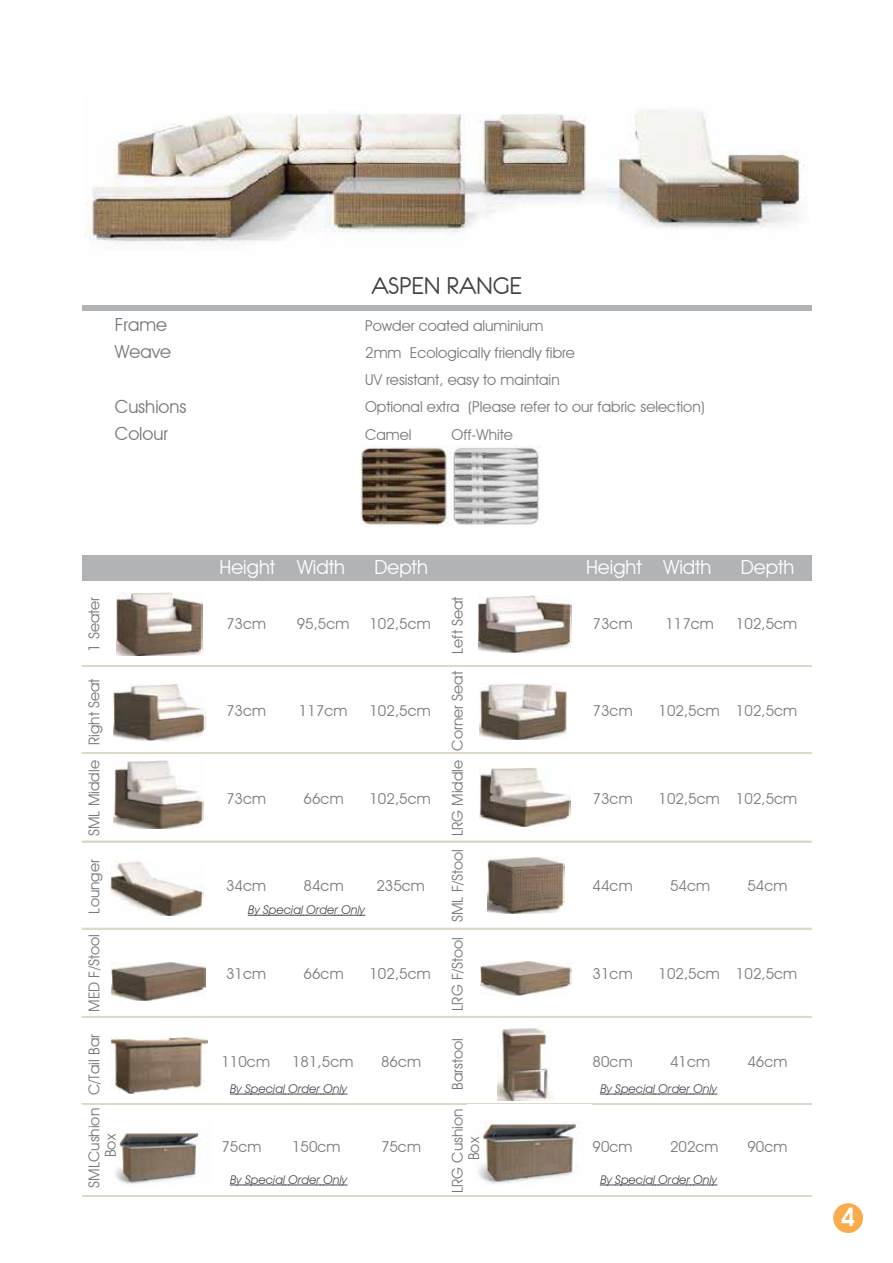
<style>
.page{position:relative;width:893px;height:1263px;background:#fff}
.page>*{position:absolute;margin:0;border:0;box-sizing:border-box;transform-origin:0 0}
.t1{font:27px "Eurofurenceregular";color:#434243}
.t2{font:600 25.65px "Avant Garde IT Cby BT";color:#fff}
.t3{font:19.5px "Avant Garde IT Cby BT";color:#fff}
.t4{font:18px "Avant Garde IT Cby BT";color:#77787b}
.t5{font:15px/16.5px "Avant Garde IT Cby BT";color:#77787b;text-align:center}
.t6{font:italic 12px "Avant Garde IT Cby BT";color:#4d4d4f}
</style>
<div class="page">
<div style="left:82px;top:305px;width:729px;height:6px;background:#b1b4b6"></div>
<div style="left:82px;top:555px;width:729px;height:25px;background:#b1b4b6"></div>
<hr style="left:82px;top:665px;width:729px;height:2px;background:#ddd9c4">
<hr style="left:82px;top:752px;width:729px;height:1px;background:#ddd9c4">
<hr style="left:82px;top:753px;width:729px;height:1px;background:#ddd9c4">
<hr style="left:82px;top:841px;width:729px;height:1px;background:#ddd9c4">
<hr style="left:82px;top:928px;width:729px;height:1px;background:#ddd9c4">
<hr style="left:82px;top:1016px;width:729px;height:2px;background:#ddd9c4">
<hr style="left:82px;top:1103px;width:729px;height:2px;background:#ddd9c4">
<hr style="left:82px;top:1195px;width:729px;height:1px;background:#ddd9c4">
<img style="left:85px;top:110px;width:721px;height:132px">
<img style="left:361px;top:446px;width:179px;height:80px">
<img style="left:116px;top:592px;width:87px;height:64px">
<img style="left:478px;top:596px;width:93px;height:56px">
<img style="left:113px;top:684px;width:92px;height:58px">
<img style="left:479px;top:683px;width:88px;height:57px">
<img style="left:113px;top:760px;width:90px;height:69px">
<img style="left:479px;top:768px;width:91px;height:58px">
<img style="left:111px;top:860px;width:93px;height:56px">
<img style="left:488px;top:857px;width:76px;height:56px">
<img style="left:112px;top:962px;width:94px;height:38px">
<img style="left:481px;top:960px;width:90px;height:35px">
<img style="left:111px;top:1037px;width:96px;height:56px">
<img style="left:498px;top:1026px;width:55px;height:74px">
<svg style="left:248px;top:915px;width:117px;height:1px"></svg>
<svg style="left:230px;top:1093px;width:117px;height:1px"></svg>
<svg style="left:600px;top:1093px;width:117px;height:1px"></svg>
<div style="left:833px;top:1203px;width:30px;height:30px;background:#faac4c;border-radius:50%"></div>
<img style="left:115px;top:1133px;width:84px;height:52px">
<img style="left:467px;top:1104px;width:124px;height:80px">
<svg style="left:230px;top:1184px;width:117px;height:1px"></svg>
<svg style="left:600px;top:1184px;width:117px;height:1px"></svg>
<h1 class="t1" style="left:371px;top:272px;width:152px">ASPEN RANGE</h1>
<p class="t4" style="left:115px;top:314px;width:54px">Frame</p>
<p class="t5" style="left:365px;top:317px;width:180px">Powder coated aluminium</p>
<p class="t4" style="left:115px;top:341px;width:58px">Weave</p>
<p class="t5" style="left:365px;top:339px;width:211px;line-height:27.2px;text-align:left">2mm Ecologically friendly fibre<br>UV resistant, easy to maintain</p>
<p class="t4" style="left:115px;top:395px;width:73px">Cushions</p>
<p class="t5" style="left:365px;top:398px;width:341px">Optional extra (Please refer to our fabric selection)</p>
<p class="t4" style="left:115px;top:422px;width:55px">Colour</p>
<p class="t5" style="left:365px;top:426px;width:48px">Camel</p>
<p class="t5" style="left:452px;top:426px;width:63px">Off-White</p>
<p class="t5" style="left:86px;top:652px;width:57px;rotate:-90deg">1 Seater</p>
<p class="t5" style="left:86px;top:745px;width:68px;rotate:-90deg">Right Seat</p>
<p class="t5" style="left:86px;top:836px;width:77px;rotate:-90deg">SML Middle</p>
<p class="t5" style="left:86px;top:913px;width:56px;rotate:-90deg">Lounger</p>
<p class="t5" style="left:86px;top:1012px;width:79px;rotate:-90deg">MED F/Stool</p>
<p class="t5" style="left:86px;top:1095px;width:62px;rotate:-90deg">C/Tail Bar</p>
<h3 class="t3" style="left:220px;top:555px;width:127px">Height Width</h3>
<h3 class="t3" style="left:374px;top:555px;width:55px">Depth</h3>
<h3 class="t3" style="left:586px;top:555px;width:127px">Height Width</h3>
<h3 class="t3" style="left:741px;top:555px;width:55px">Depth</h3>
<p class="t5" style="left:226px;top:615px;width:42px">73cm</p>
<p class="t5" style="left:297px;top:615px;width:54px">95,5cm</p>
<p class="t5" style="left:369px;top:615px;width:63px">102,5cm</p>
<p class="t5" style="left:449px;top:654px;width:59px;rotate:-90deg">Left Seat</p>
<p class="t5" style="left:592px;top:615px;width:42px">73cm</p>
<p class="t5" style="left:665px;top:615px;width:50px">117cm</p>
<p class="t5" style="left:736px;top:615px;width:63px">102,5cm</p>
<p class="t5" style="left:226px;top:702px;width:42px">73cm</p>
<p class="t5" style="left:299px;top:702px;width:50px">117cm</p>
<p class="t5" style="left:369px;top:702px;width:63px">102,5cm</p>
<p class="t5" style="left:449px;top:750px;width:81px;rotate:-90deg">Corner Seat</p>
<p class="t5" style="left:592px;top:702px;width:42px">73cm</p>
<p class="t5" style="left:658px;top:702px;width:140px">102,5cm 102,5cm</p>
<p class="t5" style="left:226px;top:790px;width:42px">73cm</p>
<p class="t5" style="left:304px;top:790px;width:42px">66cm</p>
<p class="t5" style="left:369px;top:790px;width:63px">102,5cm</p>
<p class="t5" style="left:449px;top:836px;width:78px;rotate:-90deg">LRG Middle</p>
<p class="t5" style="left:592px;top:790px;width:42px">73cm</p>
<p class="t5" style="left:658px;top:790px;width:140px">102,5cm 102,5cm</p>
<p class="t5" style="left:226px;top:877px;width:42px">34cm</p>
<p class="t5" style="left:304px;top:877px;width:42px">84cm</p>
<p class="t5" style="left:376px;top:877px;width:50px">235cm</p>
<p class="t6" style="left:248px;top:902px;width:118px">By Special Order Only</p>
<p class="t5" style="left:449px;top:922px;width:75px;rotate:-90deg">SML F/Stool</p>
<p class="t5" style="left:592px;top:877px;width:42px">44cm</p>
<p class="t5" style="left:670px;top:877px;width:42px">54cm</p>
<p class="t5" style="left:747px;top:877px;width:42px">54cm</p>
<p class="t5" style="left:226px;top:965px;width:42px">31cm</p>
<p class="t5" style="left:304px;top:965px;width:42px">66cm</p>
<p class="t5" style="left:369px;top:965px;width:63px">102,5cm</p>
<p class="t5" style="left:449px;top:1011px;width:75px;rotate:-90deg">LRG F/Stool</p>
<p class="t5" style="left:592px;top:965px;width:42px">31cm</p>
<p class="t5" style="left:658px;top:965px;width:140px">102,5cm 102,5cm</p>
<p class="t5" style="left:449px;top:1090px;width:53px;rotate:-90deg">Barstool</p>
<p class="t5" style="left:221px;top:1053px;width:50px">110cm</p>
<p class="t5" style="left:292px;top:1053px;width:63px">181,5cm</p>
<p class="t5" style="left:381px;top:1053px;width:42px">86cm</p>
<p class="t5" style="left:592px;top:1053px;width:42px">80cm</p>
<p class="t5" style="left:670px;top:1053px;width:42px">41cm</p>
<p class="t5" style="left:747px;top:1053px;width:42px">46cm</p>
<p class="t6" style="left:230px;top:1081px;width:118px">By Special Order Only</p>
<p class="t6" style="left:600px;top:1081px;width:118px">By Special Order Only</p>
<p class="t5" style="left:86px;top:1187px;width:81px;rotate:-90deg">SMLCushion<br>Box</p>
<p class="t5" style="left:449px;top:1193px;width:86px;rotate:-90deg">LRG Cushion<br>Box</p>
<p class="t5" style="left:221px;top:1138px;width:42px">75cm</p>
<p class="t5" style="left:292px;top:1138px;width:50px">150cm</p>
<p class="t5" style="left:381px;top:1138px;width:41px">75cm</p>
<p class="t5" style="left:592px;top:1138px;width:41px">90cm</p>
<p class="t5" style="left:670px;top:1138px;width:50px">202cm</p>
<p class="t5" style="left:747px;top:1138px;width:41px">90cm</p>
<p class="t6" style="left:230px;top:1172px;width:118px">By Special Order Only</p>
<p class="t6" style="left:600px;top:1172px;width:118px">By Special Order Only</p>
<h2 class="t2" style="left:840px;top:1201px;width:16px">4</h2>
</div>
